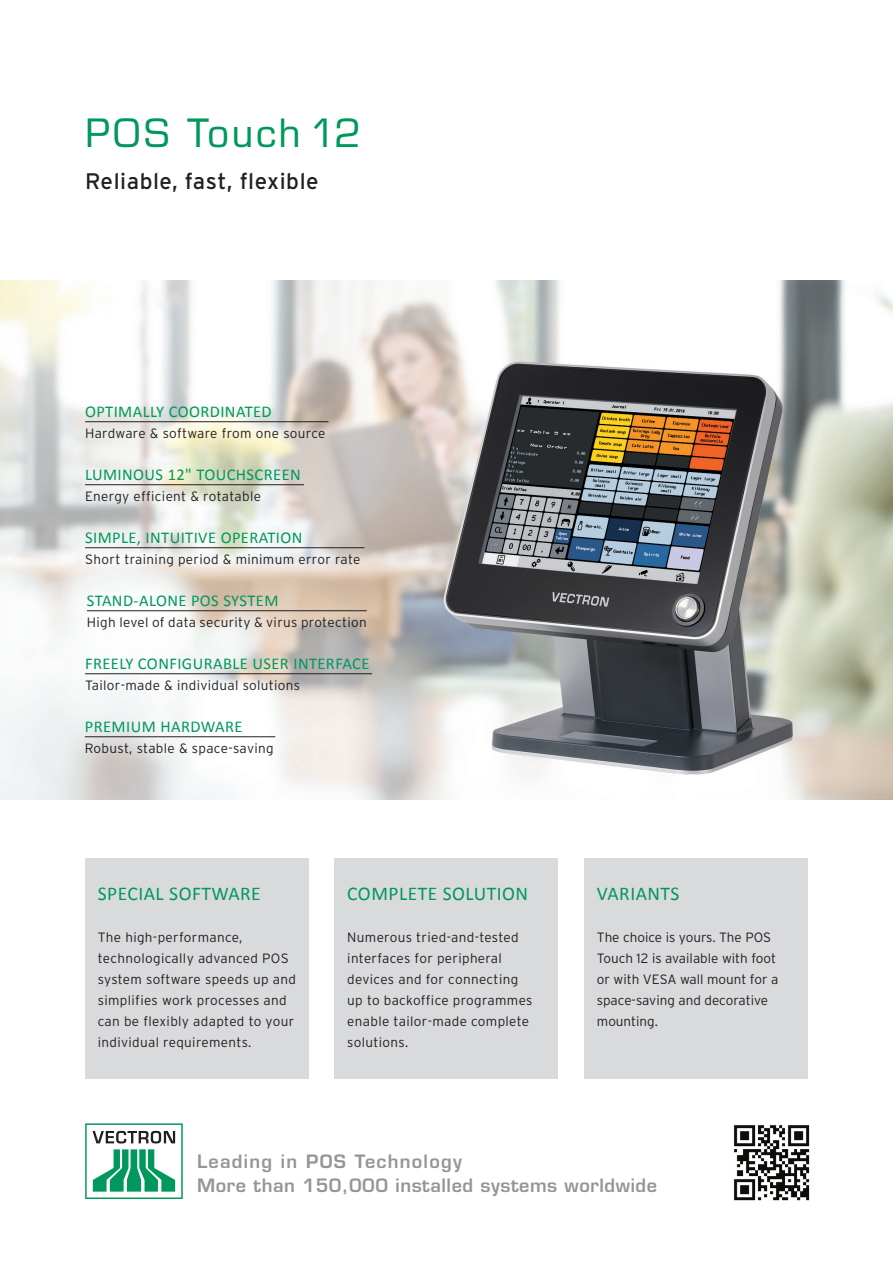
<style>
.page{position:relative;width:893px;height:1263px;background:#fff}
.page>*{position:absolute;margin:0;border:0;box-sizing:border-box;transform-origin:0 0}
.t1{font:39px "Eurostile SB";letter-spacing:.05em;color:#00985c}
.t2{font:22.5px "Interstate";letter-spacing:.025em;color:#231f20}
.t3{font:19.5px "Calibri";letter-spacing:.025em;color:#00985c}
.t4{font:600 18px "Eurostile LT Std";letter-spacing:.03em;color:#939598}
.t5{font:600 18px "Eurostile LT Std";letter-spacing:.07em;color:#939598}
.t6{font:16.5px "Calibri";letter-spacing:.025em;color:#00985c}
.t7{font:300 13.5px/21px "Interstate";letter-spacing:.025em;color:#231f20}
.t8{font:300 13.5px/21px "Interstate";color:#231f20}
</style>
<div class="page">
<img style="left:0;top:281px;width:893px;height:518px">
<div style="left:584px;top:858px;width:224px;height:220px;background:#d9dadc"></div>
<div style="left:85px;top:858px;width:224px;height:220px;background:#d9dadc"></div>
<div style="left:334px;top:858px;width:224px;height:220px;background:#d9dadc"></div>
<hr style="left:85px;top:484px;width:219px;height:1px;background:#231f20">
<hr style="left:85px;top:547px;width:280px;height:1px;background:#231f20">
<hr style="left:87px;top:610px;width:280px;height:1px;background:#231f20">
<hr style="left:85px;top:673px;width:287px;height:1px;background:#231f20">
<hr style="left:85px;top:736px;width:190px;height:1px;background:#231f20">
<hr style="left:85px;top:421px;width:243px;height:1px;background:#231f20">
<img style="left:733px;top:1125px;width:77px;height:76px">
<svg style="left:85px;top:1123px;width:98px;height:76px"></svg>
<h1 class="t1" style="left:85px;top:108px;width:277px">POS Touch 12</h1>
<h2 class="t2" style="left:85px;top:167px;width:235px">Reliable, fast, flexible</h2>
<p class="t6" style="left:85px;top:401px;width:188px">OPTIMALLY COORDINATED</p>
<p class="t7" style="left:85px;top:423px;width:242px">Hardware &amp; software from one source</p>
<p class="t6" style="left:85px;top:464px;width:217px">LUMINOUS 12" TOUCHSCREEN</p>
<p class="t7" style="left:85px;top:486px;width:178px">Energy efficient &amp; rotatable</p>
<p class="t6" style="left:85px;top:527px;width:219px">SIMPLE, INTUITIVE OPERATION</p>
<p class="t7" style="left:85px;top:549px;width:277px">Short training period &amp; minimum error rate</p>
<p class="t6" style="left:87px;top:590px;width:193px">STAND-ALONE POS SYSTEM</p>
<p class="t7" style="left:87px;top:612px;width:281px">High level of data security &amp; virus protection</p>
<p class="t6" style="left:85px;top:653px;width:286px">FREELY CONFIGURABLE USER INTERFACE</p>
<p class="t7" style="left:85px;top:675px;width:217px">Tailor-made &amp; individual solutions</p>
<p class="t6" style="left:85px;top:716px;width:159px">PREMIUM HARDWARE</p>
<p class="t7" style="left:85px;top:738px;width:190px">Robust, stable &amp; space-saving</p>
<h3 class="t3" style="left:98px;top:881px;width:164px">SPECIAL SOFTWARE</h3>
<p class="t7" style="left:98px;top:927px;width:200px">The high-performance, technologically advanced POS system software speeds up and simplifies work processes and can be flexibly adapted to your individual requirements.</p>
<h3 class="t3" style="left:347px;top:881px;width:182px">COMPLETE SOLUTION</h3>
<p class="t7" style="left:347px;top:927px;width:187px">Numerous tried-and-tested interfaces for peripheral devices and for connecting up to backoffice programmes enable tailor-made complete solutions.</p>
<h3 class="t5" style="left:197px;top:1150px;width:266px">Leading in POS Technology</h3>
<h3 class="t3" style="left:597px;top:881px;width:84px">VARIANTS</h3>
<p class="t8" style="left:597px;top:927px;width:183px">The choice is yours. The POS<br>Touch 12 is available with foot or with VESA wall mount for a space-saving and decorative mounting.</p>
<h3 class="t4" style="left:197px;top:1174px;width:461px">More than 150,000 installed systems worldwide</h3>
</div>
